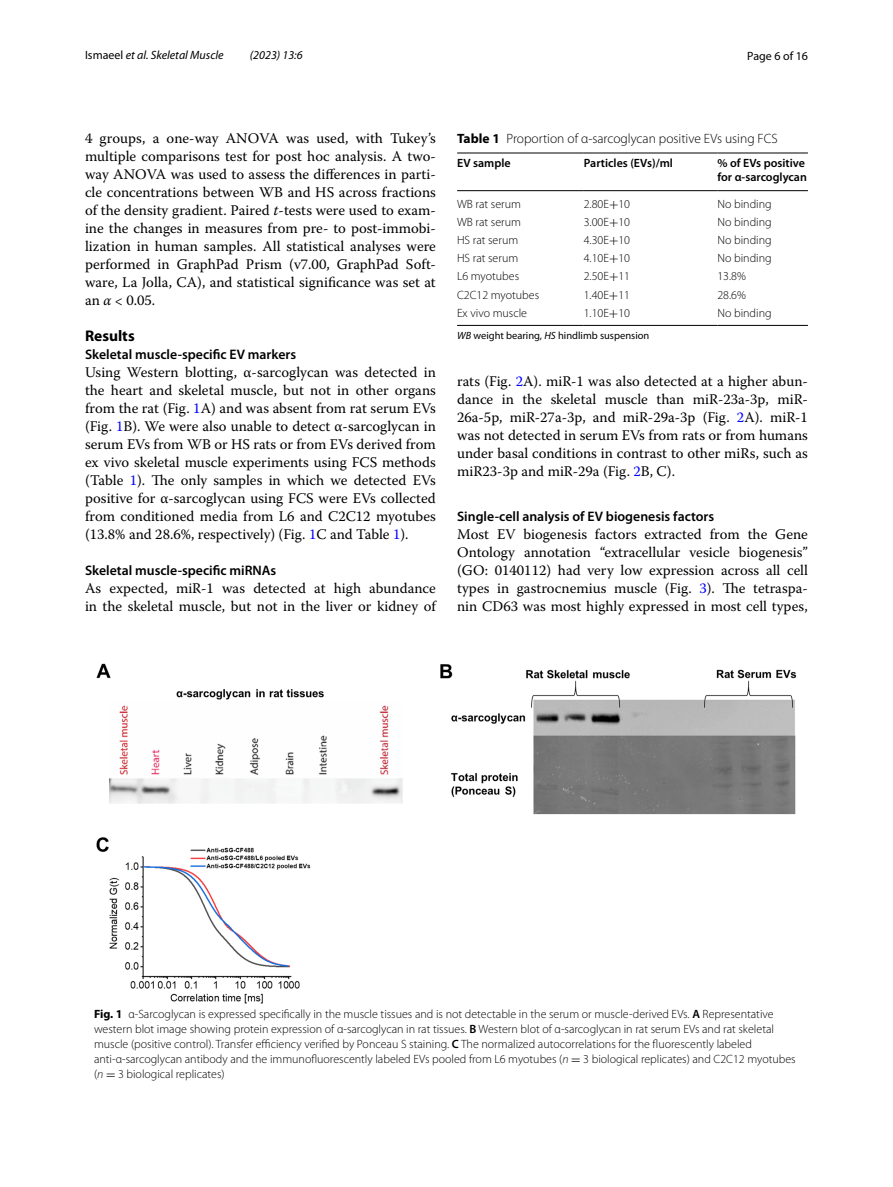
<style>
.page{position:relative;width:893px;height:1187px;background:#fff}
.page>*{position:absolute;margin:0;border:0;box-sizing:border-box;transform-origin:0 0}
.t1{font:700 15.45px "Myriad Pro";color:#000}
.t2{font:14.7px/18px "Warnock Pro";color:#000;text-align:justify}
.t3{font:600 13.8px "Myriad Pro";color:#000}
.t4{font:300 13.5px "Myriad Pro";color:#000}
.t5{font:300 12px/15px "Myriad Pro";color:#000}
.t6{font:600 12px/13.5px "Myriad Pro";color:#000}
.t7{font:italic 12px "Myriad Pro";color:#000}
.t8{font:12px "Myriad Pro";color:#000}
.t9{font:10.5px "Myriad Pro";color:#000}
.s1{font-style:normal}
.s2{font-style:italic}
.s3{color:#00f}
.s4{font-weight:700}
.s5{font-family:"MTSY";font-weight:400}
.s6{font-weight:600}
</style>
<div class="page">
<img style="left:96px;top:663px;width:701px;height:340px">
<hr style="left:457px;top:153px;width:127px;height:1px;background:#000">
<hr style="left:457px;top:190px;width:127px;height:1px;background:#000">
<hr style="left:584px;top:153px;width:133px;height:1px;background:#000">
<hr style="left:584px;top:190px;width:133px;height:1px;background:#000">
<hr style="left:717px;top:153px;width:91px;height:1px;background:#000">
<hr style="left:717px;top:190px;width:91px;height:1px;background:#000">
<hr style="left:457px;top:325px;width:127px;height:1px;background:#000">
<hr style="left:584px;top:325px;width:133px;height:1px;background:#000">
<hr style="left:717px;top:325px;width:91px;height:1px;background:#000">
<p class="t7" style="left:85px;top:48px;width:140px"><span class="s1">Ismaeel</span> et al. Skeletal Muscle</p>
<p class="t7" style="left:250px;top:48px;width:54px">(2023) 13:6</p>
<p class="t8" style="left:747px;top:48px;width:62px">Page 6 of 16</p>
<p class="t2" style="left:85px;top:128px;width:352px">4 groups, a one-way ANOVA was used, with Tukey’s multiple comparisons test for post hoc analysis. A two&shy;way ANOVA was used to assess the differences in parti&shy;cle concentrations between WB and HS across fractions of the density gradient. Paired <span class="s2">t</span>-tests were used to exam&shy;ine the changes in measures from pre- to post-immobi&shy;lization in human samples. All statistical analyses were performed in GraphPad Prism (v7.00, GraphPad Soft&shy;ware, La Jolla, CA), and statistical significance was set at an <span class="s2">α</span> &lt; 0.05.</p>
<p class="t1" style="left:85px;top:325px;width:51px">Results</p>
<p class="t3" style="left:85px;top:345px;width:213px">Skeletal muscle‑specific EV markers</p>
<p class="t2" style="left:85px;top:362px;width:352px">Using Western blotting, α-sarcoglycan was detected in the heart and skeletal muscle, but not in other organs from the rat (Fig. <span class="s3">1</span>A) and was absent from rat serum EVs (Fig. <span class="s3">1</span>B). We were also unable to detect α-sarcoglycan in serum EVs from WB or HS rats or from EVs derived from ex vivo skeletal muscle experiments using FCS methods (Table <span class="s3">1</span>). The only samples in which we detected EVs positive for α-sarcoglycan using FCS were EVs collected from conditioned media from L6 and C2C12 myotubes (13.8% and 28.6%, respectively) (Fig. <span class="s3">1</span>C and Table <span class="s3">1</span>).</p>
<p class="t3" style="left:85px;top:561px;width:193px">Skeletal muscle‑specific miRNAs</p>
<p class="t2" style="left:85px;top:578px;width:352px">As expected, miR-1 was detected at high abundance in the skeletal muscle, but not in the liver or kidney of</p>
<p class="t4" style="left:457px;top:131px;width:322px"><span class="s4">Table 1</span> Proportion of α-sarcoglycan positive EVs using FCS</p>
<p class="t6" style="left:457px;top:156px;width:55px">EV sample</p>
<p class="t6" style="left:584px;top:156px;width:91px">Particles (EVs)/ml</p>
<p class="t6" style="left:717px;top:156px;width:91px">% of EVs positive for α-sarcoglycan</p>
<p class="t5" style="left:457px;top:196px;width:65px">WB rat serum</p>
<p class="t5" style="left:584px;top:196px;width:48px">2.80E<span class="s5">+</span>10</p>
<p class="t5" style="left:717px;top:196px;width:56px">No binding</p>
<p class="t5" style="left:457px;top:215px;width:65px">WB rat serum</p>
<p class="t5" style="left:584px;top:215px;width:48px">3.00E<span class="s5">+</span>10</p>
<p class="t5" style="left:717px;top:215px;width:56px">No binding</p>
<p class="t5" style="left:457px;top:233px;width:63px">HS rat serum</p>
<p class="t5" style="left:584px;top:233px;width:48px">4.30E<span class="s5">+</span>10</p>
<p class="t5" style="left:717px;top:233px;width:56px">No binding</p>
<p class="t5" style="left:457px;top:251px;width:63px">HS rat serum</p>
<p class="t5" style="left:584px;top:251px;width:48px">4.10E<span class="s5">+</span>10</p>
<p class="t5" style="left:717px;top:251px;width:56px">No binding</p>
<p class="t5" style="left:457px;top:269px;width:64px">L6 myotubes</p>
<p class="t5" style="left:584px;top:269px;width:48px">2.50E<span class="s5">+</span>11</p>
<p class="t5" style="left:717px;top:269px;width:30px">13.8%</p>
<p class="t5" style="left:457px;top:287px;width:84px">C2C12 myotubes</p>
<p class="t5" style="left:584px;top:287px;width:48px">1.40E<span class="s5">+</span>11</p>
<p class="t5" style="left:717px;top:287px;width:30px">28.6%</p>
<p class="t5" style="left:457px;top:305px;width:72px">Ex vivo muscle</p>
<p class="t5" style="left:584px;top:305px;width:48px">1.10E<span class="s5">+</span>10</p>
<p class="t5" style="left:717px;top:305px;width:56px">No binding</p>
<p class="t9" style="left:457px;top:329px;width:194px"><span class="s2">WB</span> weight bearing, <span class="s2">HS</span> hindlimb suspension</p>
<p class="t2" style="left:457px;top:372px;width:352px">rats (Fig. <span class="s3">2</span>A). miR-1 was also detected at a higher abun&shy;dance in the skeletal muscle than miR-23a-3p, miR-26a-5p, miR-27a-3p, and miR-29a-3p (Fig. <span class="s3">2</span>A). miR-1 was not detected in serum EVs from rats or from humans under basal conditions in contrast to other miRs, such as miR23-3p and miR-29a (Fig. <span class="s3">2</span>B, C).</p>
<p class="t3" style="left:457px;top:507px;width:259px">Single‑cell analysis of EV biogenesis factors</p>
<p class="t2" style="left:457px;top:524px;width:352px">Most EV biogenesis factors extracted from the Gene Ontology annotation “extracellular vesicle biogenesis” (GO: 0140112) had very low expression across all cell types in gastrocnemius muscle (Fig. <span class="s3">3</span>). The tetraspa&shy;nin CD63 was most highly expressed in most cell types,</p>
<p class="t5" style="left:94px;top:1006px;width:703px"><span class="s4">Fig. 1</span> α-Sarcoglycan is expressed specifically in the muscle tissues and is not detectable in the serum or muscle-derived EVs. <span class="s6">A</span> Representative western blot image showing protein expression of α-sarcoglycan in rat tissues. <span class="s6">B</span> Western blot of α-sarcoglycan in rat serum EVs and rat skeletal muscle (positive control). Transfer efficiency verified by Ponceau S staining. <span class="s6">C</span> The normalized autocorrelations for the fluorescently labeled anti-α-sarcoglycan antibody and the immunofluorescently labeled EVs pooled from L6 myotubes (<span class="s2">n</span> <span class="s5">=</span> 3 biological replicates) and C2C12 myotubes (<span class="s2">n</span> <span class="s5">=</span> 3 biological replicates)</p>
</div>
